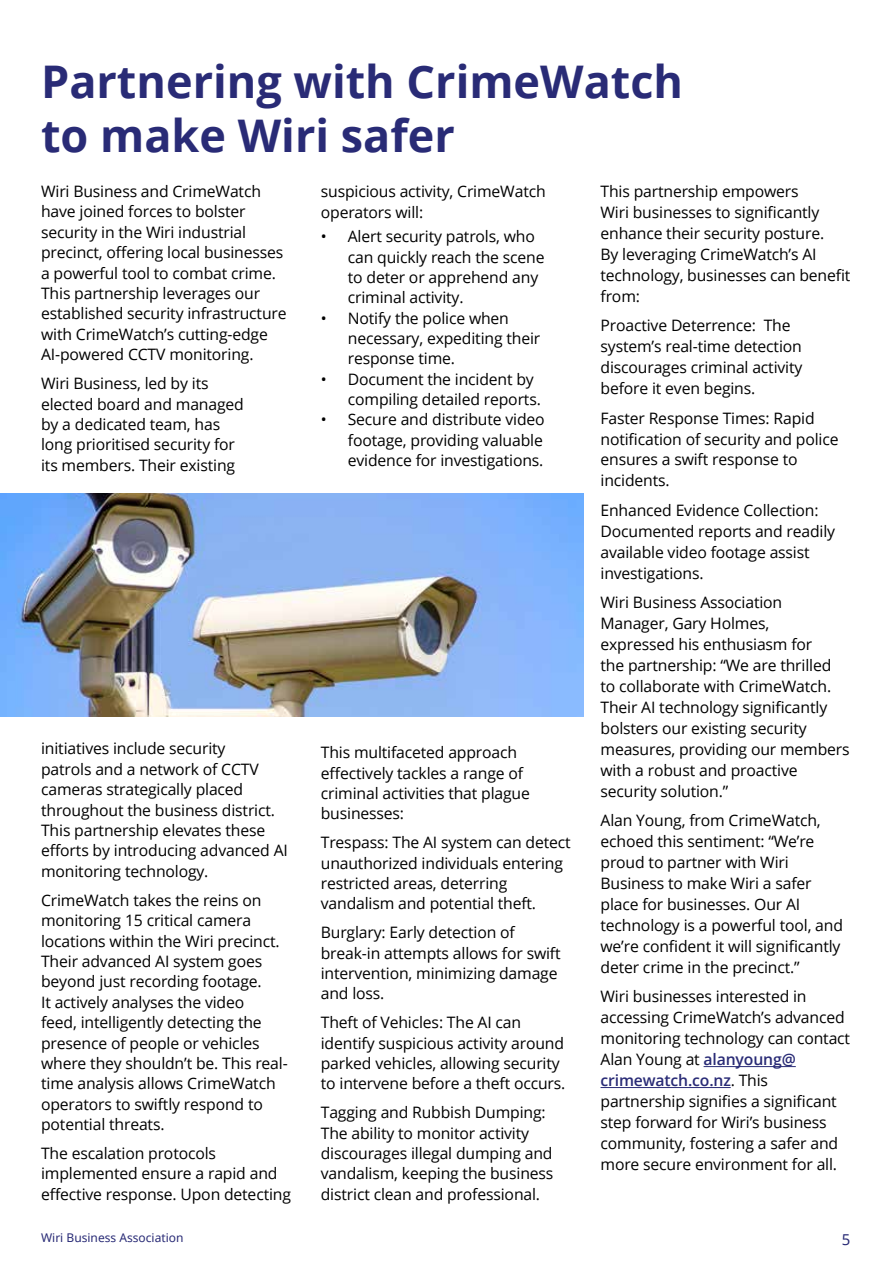
<style>
.page{position:relative;width:893px;height:1263px;background:#fff}
.page>*{position:absolute;margin:0;border:0;box-sizing:border-box;transform-origin:0 0}
.t1{font:700 45px/54px "Open Sans";color:#292b76}
.t2{font:15.75px/20.4px "Open Sans";letter-spacing:-.01em;color:#000}
.t3{font:15px "Noto Sans";color:#292b76}
.t4{font:12px "Noto Sans";color:#292b76}
.s1{font-weight:600;color:#292b76}
</style>
<div class="page">
<hr style="left:704px;top:1066px;width:92px;height:1px;background:#292b76">
<hr style="left:600px;top:1087px;width:131px;height:1px;background:#292b76">
<img style="left:0;top:493px;width:584px;height:223px">
<h1 class="t1" style="left:41px;top:59px;width:643px">Partnering with CrimeWatch to make Wiri safer</h1>
<p class="t2" style="left:41px;top:183px;width:247px">Wiri Business and CrimeWatch have joined forces to bolster security in the Wiri industrial precinct, offering local businesses a powerful tool to combat crime.<br>This partnership leverages our established security infrastructure with CrimeWatch’s cutting-edge<br>AI-powered CCTV monitoring.</p>
<p class="t2" style="left:41px;top:375px;width:204px">Wiri Business, led by its elected board and managed by a dedicated team, has long prioritised security for its members. Their existing</p>
<p class="t2" style="left:600px;top:182px;width:251px;line-height:21px">This partnership empowers<br>Wiri businesses to significantly enhance their security posture.<br>By leveraging CrimeWatch’s AI technology, businesses can benefit from:</p>
<p class="t2" style="left:600px;top:317px;width:203px;line-height:21px">Proactive Deterrence: The system’s real-time detection discourages criminal activity before it even begins.</p>
<p class="t2" style="left:600px;top:409px;width:240px;line-height:21px">Faster Response Times: Rapid notification of security and police ensures a swift response to incidents.</p>
<p class="t2" style="left:600px;top:501px;width:236px;line-height:21px">Enhanced Evidence Collection:<br>Documented reports and readily available video footage assist investigations.</p>
<p class="t2" style="left:600px;top:593px;width:251px;line-height:21px">Wiri Business Association<br>Manager, Gary Holmes,<br>expressed his enthusiasm for<br>the partnership: “We are thrilled to collaborate with CrimeWatch.<br>Their AI technology significantly bolsters our existing security measures, providing our members with a robust and proactive security solution.”</p>
<p class="t2" style="left:600px;top:811px;width:244px;line-height:21px">Alan Young, from CrimeWatch, echoed this sentiment: “We’re proud to partner with Wiri<br>Business to make Wiri a safer place for businesses. Our AI technology is a powerful tool, and we’re confident it will significantly deter crime in the precinct.”</p>
<p class="t2" style="left:600px;top:988px;width:251px;line-height:21px">Wiri businesses interested in accessing CrimeWatch’s advanced monitoring technology can contact<br>Alan Young at <span class="s1">alanyoung@ crimewatch.co.nz</span>. This partnership signifies a significant step forward for Wiri’s business community, fostering a safer and more secure environment for all.</p>
<p class="t2" style="left:321px;top:183px;width:226px">suspicious activity, CrimeWatch operators will:</p>
<p class="t2" style="left:348px;top:228px;width:198px;text-indent:-27px">• Alert security patrols, who can quickly reach the scene to deter or apprehend any criminal activity.</p>
<p class="t2" style="left:348px;top:309px;width:194px;text-indent:-27px">• Notify the police when necessary, expediting their response time.</p>
<p class="t2" style="left:348px;top:370px;width:195px;text-indent:-27px">• Document the incident by compiling detailed reports.</p>
<p class="t2" style="left:348px;top:411px;width:198px;text-align:justify;text-indent:-27px">• Secure and distribute video footage, providing valuable evidence for investigations.</p>
<p class="t2" style="left:41px;top:740px;width:248px">initiatives include security<br>patrols and a network of CCTV cameras strategically placed throughout the business district.<br>This partnership elevates these efforts by introducing advanced AI monitoring technology.</p>
<p class="t2" style="left:41px;top:891px;width:248px">CrimeWatch takes the reins on monitoring 15 critical camera locations within the Wiri precinct.<br>Their advanced AI system goes beyond just recording footage.<br>It actively analyses the video<br>feed, intelligently detecting the presence of people or vehicles where they shouldn’t be. This real&shy;time analysis allows CrimeWatch operators to swiftly respond to potential threats.</p>
<p class="t2" style="left:41px;top:1145px;width:251px">The escalation protocols implemented ensure a rapid and effective response. Upon detecting</p>
<p class="t2" style="left:321px;top:744px;width:211px">This multifaceted approach effectively tackles a range of criminal activities that plague businesses:</p>
<p class="t2" style="left:321px;top:834px;width:251px">Trespass: The AI system can detect unauthorized individuals entering restricted areas, deterring vandalism and potential theft.</p>
<p class="t2" style="left:321px;top:924px;width:241px">Burglary: Early detection of break-in attempts allows for swift intervention, minimizing damage and loss.</p>
<p class="t2" style="left:321px;top:1014px;width:246px">Theft of Vehicles: The AI can identify suspicious activity around parked vehicles, allowing security to intervene before a theft occurs.</p>
<p class="t2" style="left:321px;top:1104px;width:234px">Tagging and Rubbish Dumping:<br>The ability to monitor activity discourages illegal dumping and vandalism, keeping the business district clean and professional.</p>
<p class="t4" style="left:41px;top:1231px;width:144px">Wiri Business Association</p>
<p class="t3" style="left:842px;top:1231px;width:10px">5</p>
</div>
